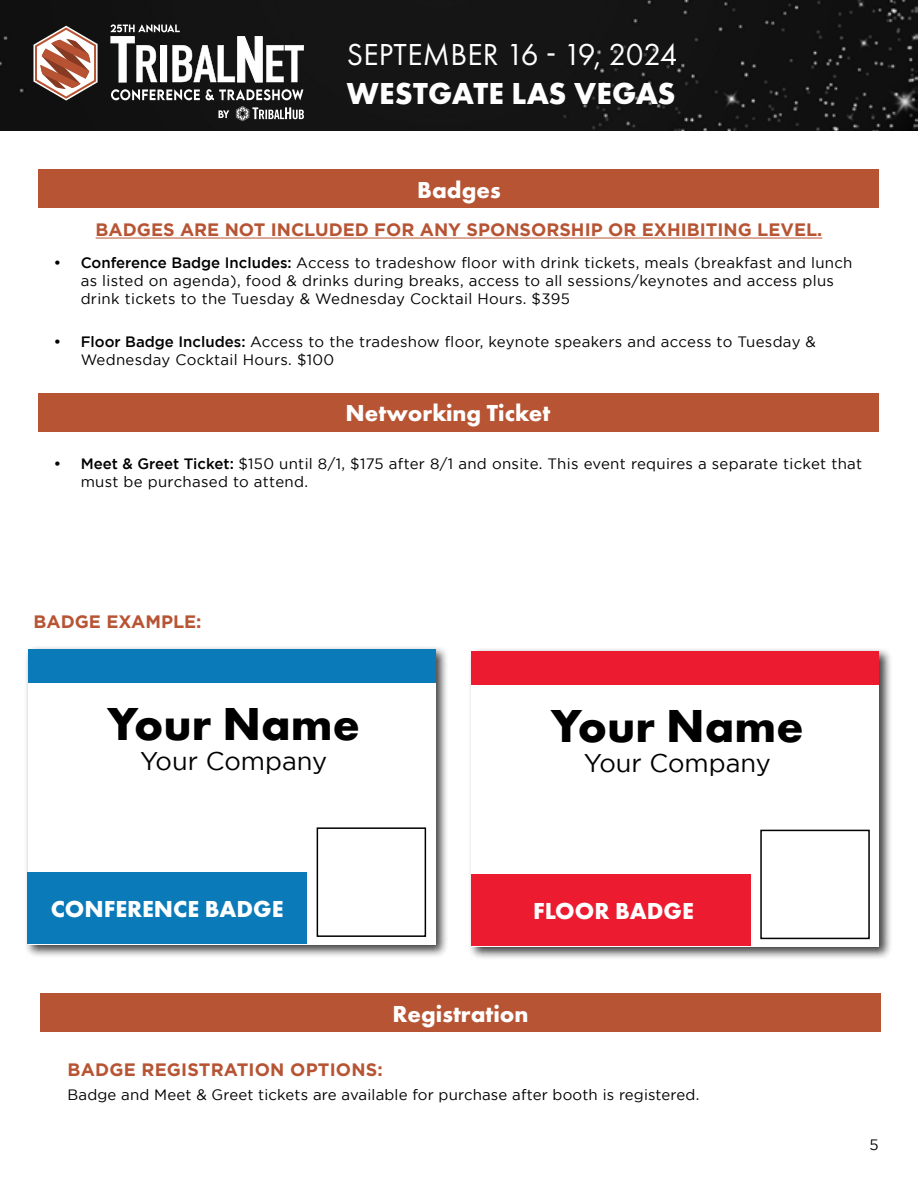
<style>
.page{position:relative;width:918px;height:1188px;background:#fff}
.page>*{position:absolute;margin:0;border:0;box-sizing:border-box;transform-origin:0 0}
.t1{font:700 48px "Futura PT";color:#000}
.t2{font:31.5px "Futura PT";letter-spacing:.01em;color:#fff}
.t3{font:700 31.5px "Futura PT";letter-spacing:.01em;color:#fff}
.t4{font:25.5px "Gotham";color:#000}
.t5{font:700 24px "Futura PT";color:#fff}
.t6{font:700 18px "Gotham";color:#b75433}
.t7{font:15px/18px "Gotham";letter-spacing:.02em;color:#000}
.s1{font-weight:500}
</style>
<div class="page">
<div style="left:0;top:0;width:918px;height:131px;background:#141414"></div>
<svg style="left:236px;top:106px;width:68px;height:15px"></svg>
<svg style="left:33px;top:26px;width:65px;height:75px"></svg>
<svg style="left:111px;top:89px;width:192px;height:11px"></svg>
<svg style="left:110px;top:24px;width:194px;height:59px"></svg>
<svg style="left:219px;top:110px;width:10px;height:8px"></svg>
<div style="left:39px;top:170px;width:840px;height:38px;background:#b75433"></div>
<div style="left:40px;top:994px;width:841px;height:38px;background:#b75433"></div>
<div style="left:39px;top:393px;width:840px;height:39px;background:#b75433"></div>
<hr style="left:96px;top:238px;width:726px;height:1px;background:#b75433">
<div style="left:24px;top:646px;width:425px;height:312px;background:#000;opacity:.75"></div>
<div style="left:28px;top:649px;width:407px;height:295px;background:#fff"></div>
<div style="left:28px;top:872px;width:279px;height:71px;background:#0a7ab8"></div>
<div style="left:317px;top:827px;width:109px;height:110px;border:2px solid #000"></div>
<div style="left:28px;top:649px;width:407px;height:33px;background:#0a7ab8"></div>
<div style="left:468px;top:648px;width:425px;height:312px;background:#000;opacity:.75"></div>
<div style="left:471px;top:651px;width:408px;height:296px;background:#fff"></div>
<div style="left:471px;top:874px;width:279px;height:72px;background:#ed1b30"></div>
<div style="left:760px;top:830px;width:110px;height:109px;border:2px solid #000"></div>
<div style="left:472px;top:651px;width:407px;height:34px;background:#ed1b30"></div>
<h2 class="t2" style="left:347px;top:36px;width:333px">SEPTEMBER 16 - 19, 2024</h2>
<h2 class="t3" style="left:347px;top:73px;width:330px">WESTGATE LAS VEGAS</h2>
<h3 class="t5" style="left:417px;top:174px;width:85px">Badges</h3>
<p class="t6" style="left:96px;top:219px;width:728px">BADGES ARE NOT INCLUDED FOR ANY SPONSORSHIP OR EXHIBITING LEVEL.</p>
<p class="t7" style="left:81px;top:254px;width:773px;text-indent:-27px"><span class="s1">• Conference Badge Includes:</span> Access to tradeshow floor with drink tickets, meals (breakfast and lunch as listed on agenda), food &amp; drinks during breaks, access to all sessions/keynotes and access plus drink tickets to the Tuesday &amp; Wednesday Cocktail Hours. $395</p>
<p class="t7" style="left:81px;top:332px;width:737px;text-indent:-27px"><span class="s1">• Floor Badge Includes:</span> Access to the tradeshow floor, keynote speakers and access to Tuesday &amp;<br>Wednesday Cocktail Hours. $100</p>
<h3 class="t5" style="left:346px;top:397px;width:206px">Networking Ticket</h3>
<p class="t7" style="left:81px;top:454px;width:783px;text-indent:-27px"><span class="s1">• Meet &amp; Greet Ticket:</span> $150 until 8/1, $175 after 8/1 and onsite. This event requires a separate ticket that must be purchased to attend.</p>
<p class="t6" style="left:33px;top:611px;width:170px">BADGE EXAMPLE:</p>
<h1 class="t1" style="left:108px;top:693px;width:254px">Your Name</h1>
<h3 class="t4" style="left:140px;top:747px;width:188px">Your Company</h3>
<h1 class="t1" style="left:551px;top:695px;width:254px">Your Name</h1>
<h3 class="t4" style="left:584px;top:749px;width:188px">Your Company</h3>
<h3 class="t5" style="left:51px;top:893px;width:234px">CONFERENCE BADGE</h3>
<h3 class="t5" style="left:533px;top:895px;width:162px">FLOOR BADGE</h3>
<h3 class="t5" style="left:393px;top:998px;width:137px">Registration</h3>
<p class="t6" style="left:68px;top:1059px;width:317px">BADGE REGISTRATION OPTIONS:</p>
<p class="t7" style="left:68px;top:1086px;width:633px">Badge and Meet &amp; Greet tickets are available for purchase after booth is registered.</p>
<p class="t7" style="left:869px;top:1136px;width:11px">5</p>
</div>
